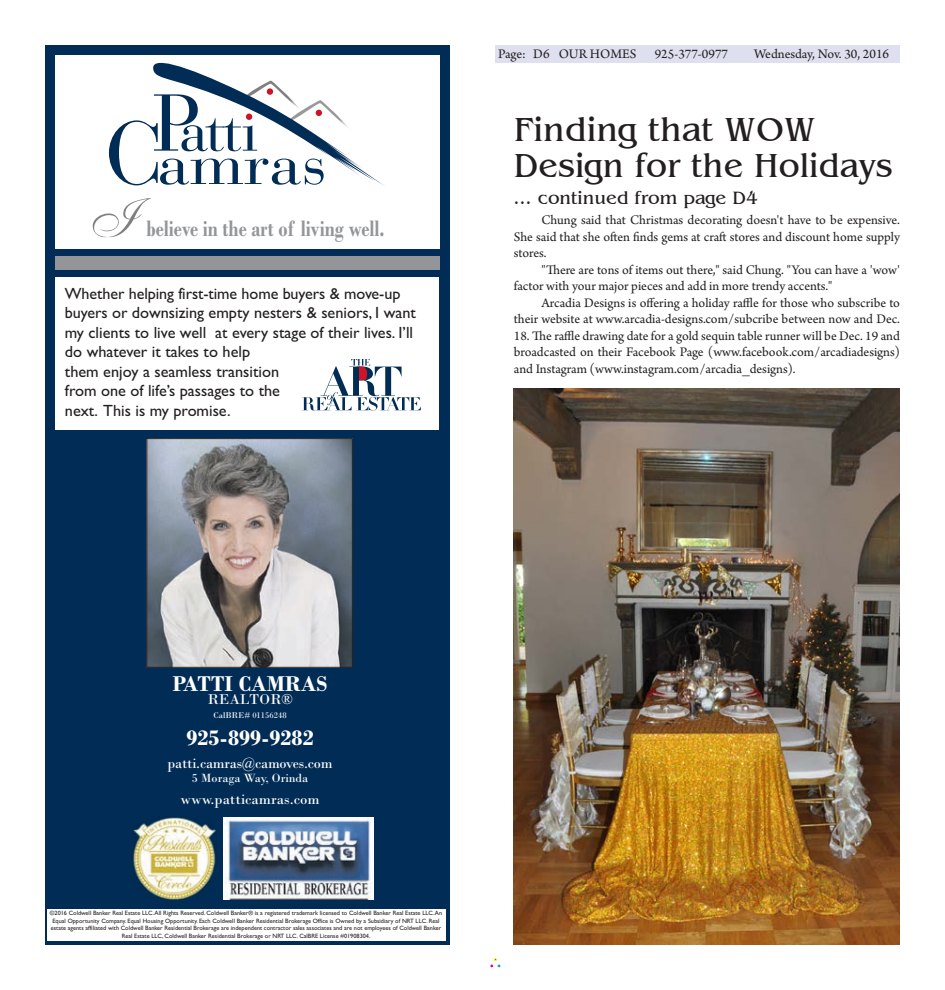
<style>
.page{position:relative;width:945px;height:990px;background:#fff}
.page>*{position:absolute;margin:0;border:0;box-sizing:border-box;transform-origin:0 0}
.t1{font:35px/36.2px "Benguiat";color:#231f20}
.t2{font:700 23.5px "Bodoni";color:#939598;scale:.8 1}
.t3{font:700 22.5px "Bodoni";color:#fff}
.t4{font:18.75px "Benguiat";color:#231f20}
.t5{font:16.25px/19.5px "Gill Sans";color:#231f20}
.t6{font:15px "Bodoni";letter-spacing:-.01em;color:#fff}
.t7{font:13.75px/16.5px "Arno Pro";letter-spacing:-.005em;color:#231f20;text-align:justify}
.t8{font:12.5px "Bodoni";color:#fff}
.t9{font:8.75px "Bodoni";color:#fff}
.t10{font:6.25px/7.5px "Gill Sans";color:#231f20;text-align:center}
</style>
<div class="page">
<div style="left:490px;top:958px;width:11px;height:10px;border:1px solid #fff"></div>
<div style="left:45px;top:45px;width:405px;height:900px;background:#002c55"></div>
<img style="left:224px;top:817px;width:148px;height:82px">
<div style="left:55px;top:55px;width:385px;height:193px;background:#fff"></div>
<svg style="left:109px;top:62px;width:275px;height:124px"></svg>
<div style="left:55px;top:256px;width:385px;height:14px;background:#939598"></div>
<svg style="left:93px;top:198px;width:58px;height:39px"></svg>
<img style="left:148px;top:440px;width:203px;height:226px">
<div style="left:146px;top:438px;width:207px;height:230px;border:1px solid #231f20"></div>
<div style="left:55px;top:277px;width:384px;height:153px;background:#fff"></div>
<img style="left:132px;top:817px;width:85px;height:82px">
<div style="left:47px;top:910px;width:398px;height:31px;background:#fff"></div>
<svg style="left:302px;top:359px;width:119px;height:52px"></svg>
<img style="left:514px;top:389px;width:386px;height:556px">
<div style="left:495px;top:45px;width:405px;height:17px;background:#dedfef"></div>
<h2 class="t2" style="left:146px;top:214px;width:299px">believe in the art of living well.</h2>
<p class="t5" style="left:65px;top:284px;width:352px">Whether helping first-time home buyers &amp; move-up buyers or downsizing empty nesters &amp; seniors, I want my clients to live well at every stage of their lives. I’ll do whatever it takes to help<br>them enjoy a seamless transition<br>from one of life’s passages to the<br>next. This is my promise.</p>
<p class="t7" style="left:498px;top:47px;width:140px">Page: D6 OUR HOMES</p>
<p class="t7" style="left:655px;top:47px;width:75px">925-377-0977</p>
<p class="t7" style="left:754px;top:47px;width:136px">Wednesday, Nov. 30, 2016</p>
<h1 class="t1" style="left:514px;top:112px;width:380px">Finding that WOW<br>Design for the Holidays</h1>
<h3 class="t4" style="left:514px;top:188px;width:246px">... continued from page D4</h3>
<p class="t7" style="left:514px;top:213px;width:388px;text-indent:28px">Chung said that Christmas decorating doesn't have to be expensive.<br>She said that she often finds gems at craft stores and discount home supply stores.</p>
<p class="t7" style="left:514px;top:262px;width:388px;text-indent:28px">"There are tons of items out there," said Chung. "You can have a 'wow' factor with your major pieces and add in more trendy accents."</p>
<p class="t7" style="left:514px;top:295px;width:388px;text-align:right">Arcadia Designs is offering a holiday raffle for those who subscribe to their website at www.arcadia-designs.com/subcribe between now and Dec.</p>
<p class="t7" style="left:514px;top:328px;width:388px">18. The raffle drawing date for a gold sequin table runner will be Dec. 19 and broadcasted on their Facebook Page (www.facebook.com/arcadiadesigns) and Instagram (www.instagram.com/arcadia_designs).</p>
<h3 class="t3" style="left:173px;top:671px;width:156px">PATTI CAMRAS</h3>
<p class="t6" style="left:207px;top:690px;width:87px">REALTOR®</p>
<p class="t9" style="left:214px;top:710px;width:75px">CalBRE# 01156248</p>
<h3 class="t3" style="left:187px;top:724px;width:129px">925-899-9282</h3>
<p class="t6" style="left:168px;top:754px;width:167px">patti.camras@camoves.com</p>
<p class="t8" style="left:192px;top:770px;width:118px">5 Moraga Way, Orinda</p>
<p class="t6" style="left:181px;top:791px;width:141px">www.patticamras.com</p>
<p class="t10" style="left:50px;top:910px;width:394px">©2016 Coldwell Banker Real Estate LLC. All Rights Reserved. Coldwell Banker® is a registered trademark licensed to Coldwell Banker Real Estate LLC. An Equal Opportunity Company. Equal Housing Opportunity. Each Coldwell Banker Residential Brokerage Office is Owned by a Subsidiary of NRT LLC. Real estate agents affiliated with Coldwell Banker Residential Brokerage are independent contractor sales associates and are not employees of Coldwell Banker Real Estate LLC, Coldwell Banker Residential Brokerage or NRT LLC. CalBRE License #01908304.</p>
</div>
